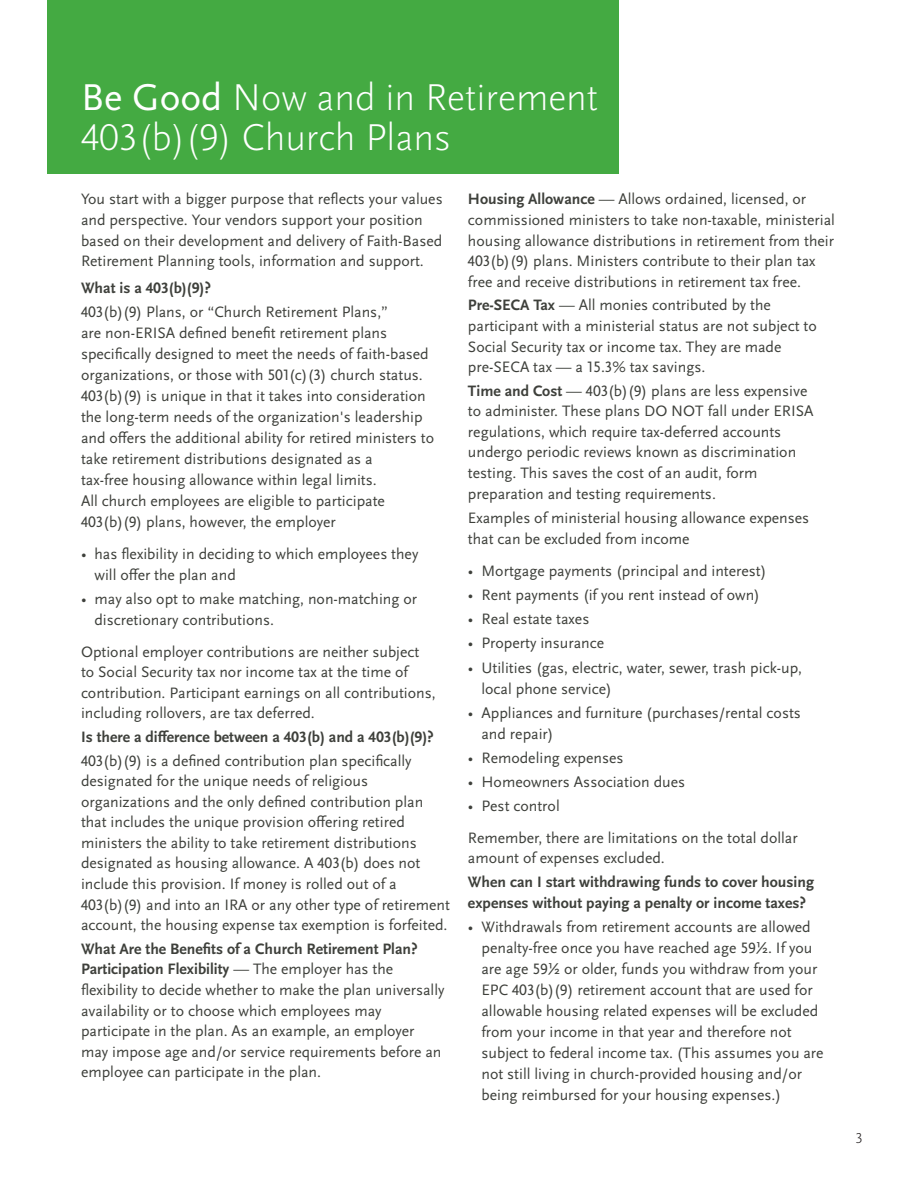
<style>
.page{position:relative;width:918px;height:1188px;background:#fff}
.page>*{position:absolute;margin:0;border:0;box-sizing:border-box;transform-origin:0 0}
.t1{font:300 39px/40.5px "Scala Sans OT";color:#fff}
.t2{font:15.75px/20.5px "Scala Sans OT";color:#3e403b}
.t3{font:700 15.75px/20.5px "Scala Sans OT";color:#3e403b}
.t4{font:300 15px "Scala Sans OT";color:#231f20}
.s1{font-weight:400}
.s2{font-weight:700}
</style>
<div class="page">
<div style="left:47px;top:0;width:572px;height:174px;background:#44aa42"></div>
<h1 class="t1" style="left:81px;top:77px;width:519px"><span class="s1">Be Good</span> Now and in Retirement<br>403(b)(9) Church Plans</h1>
<p class="t2" style="left:81px;top:189px;width:363px">You start with a bigger purpose that reflects your values and perspective. Your vendors support your position based on their development and delivery of Faith-Based Retirement Planning tools, information and support.</p>
<p class="t3" style="left:81px;top:278px;width:132px">What is a 403(b)(9)?</p>
<p class="t2" style="left:81px;top:302px;width:355px;line-height:21px">403(b)(9) Plans, or “Church Retirement Plans,”<br>are non-ERISA defined benefit retirement plans specifically designed to meet the needs of faith-based organizations, or those with 501(c)(3) church status.<br>403(b)(9) is unique in that it takes into consideration the long-term needs of the organization's leadership and offers the additional ability for retired ministers to take retirement distributions designated as a<br>tax-free housing allowance within legal limits.<br>All church employees are eligible to participate 403(b)(9) plans, however, the employer</p>
<p class="t2" style="left:94px;top:543px;width:325px;line-height:21px;text-indent:-13px">• has flexibility in deciding to which employees they will offer the plan and</p>
<p class="t2" style="left:94px;top:589px;width:324px;line-height:21px;text-indent:-13px">• may also opt to make matching, non-matching or discretionary contributions.</p>
<p class="t2" style="left:81px;top:641px;width:356px">Optional employer contributions are neither subject to Social Security tax nor income tax at the time of contribution. Participant earnings on all contributions, including rollovers, are tax deferred.</p>
<p class="t3" style="left:81px;top:727px;width:354px">Is there a difference between a 403(b) and a 403(b)(9)?</p>
<p class="t2" style="left:81px;top:750px;width:371px">403(b)(9) is a defined contribution plan specifically designated for the unique needs of religious organizations and the only defined contribution plan that includes the unique provision offering retired ministers the ability to take retirement distributions designated as housing allowance. A 403(b) does not include this provision. If money is rolled out of a 403(b)(9) and into an IRA or any other type of retirement account, the housing expense tax exemption is forfeited.</p>
<p class="t2" style="left:81px;top:938px;width:365px"><span class="s2">What Are the Benefits of a Church Retirement Plan?<br>Participation Flexibility</span> — The employer has the flexibility to decide whether to make the plan universally availability or to choose which employees may participate in the plan. As an example, an employer may impose age and/or service requirements before an employee can participate in the plan.</p>
<p class="t2" style="left:468px;top:189px;width:368px"><span class="s2">Housing Allowance</span> — Allows ordained, licensed, or commissioned ministers to take non-taxable, ministerial housing allowance distributions in retirement from their 403(b)(9) plans. Ministers contribute to their plan tax free and receive distributions in retirement tax free.</p>
<p class="t2" style="left:468px;top:295px;width:350px"><span class="s2">Pre-SECA Tax</span> — All monies contributed by the participant with a ministerial status are not subject to Social Security tax or income tax. They are made pre-SECA tax — a 15.3% tax savings.</p>
<p class="t2" style="left:468px;top:380px;width:347px"><span class="s2">Time and Cost</span> — 403(b)(9) plans are less expensive to administer. These plans DO NOT fall under ERISA regulations, which require tax-deferred accounts undergo periodic reviews known as discrimination testing. This saves the cost of an audit, form preparation and testing requirements.</p>
<p class="t2" style="left:468px;top:507px;width:343px;line-height:21px">Examples of ministerial housing allowance expenses that can be excluded from income</p>
<p class="t2" style="left:468px;top:560px;width:300px">• Mortgage payments (principal and interest)</p>
<p class="t2" style="left:468px;top:584px;width:294px">• Rent payments (if you rent instead of own)</p>
<p class="t2" style="left:468px;top:609px;width:123px">• Real estate taxes</p>
<p class="t2" style="left:468px;top:633px;width:138px">• Property insurance</p>
<p class="t2" style="left:481px;top:657px;width:322px;line-height:21px;text-indent:-13px">• Utilities (gas, electric, water, sewer, trash pick-up, local phone service)</p>
<p class="t2" style="left:481px;top:702px;width:321px;line-height:21px;text-indent:-13px">• Appliances and furniture (purchases/rental costs and repair)</p>
<p class="t2" style="left:468px;top:748px;width:157px">• Remodeling expenses</p>
<p class="t2" style="left:468px;top:772px;width:219px">• Homeowners Association dues</p>
<p class="t2" style="left:468px;top:791px;width:331px;line-height:31.3px">• Pest control<br>Remember, there are limitations on the total dollar</p>
<p class="t2" style="left:468px;top:848px;width:198px">amount of expenses excluded.</p>
<p class="t3" style="left:468px;top:872px;width:348px">When can I start withdrawing funds to cover housing expenses without paying a penalty or income taxes?</p>
<p class="t2" style="left:481px;top:916px;width:344px;line-height:21px;text-indent:-13px">• Withdrawals from retirement accounts are allowed penalty-free once you have reached age 59½. If you are age 59½ or older, funds you withdraw from your EPC 403(b)(9) retirement account that are used for allowable housing related expenses will be excluded from your income in that year and therefore not subject to federal income tax. (This assumes you are not still living in church-provided housing and/or being reimbursed for your housing expenses.)</p>
<p class="t4" style="left:855px;top:1130px;width:9px">3</p>
</div>
